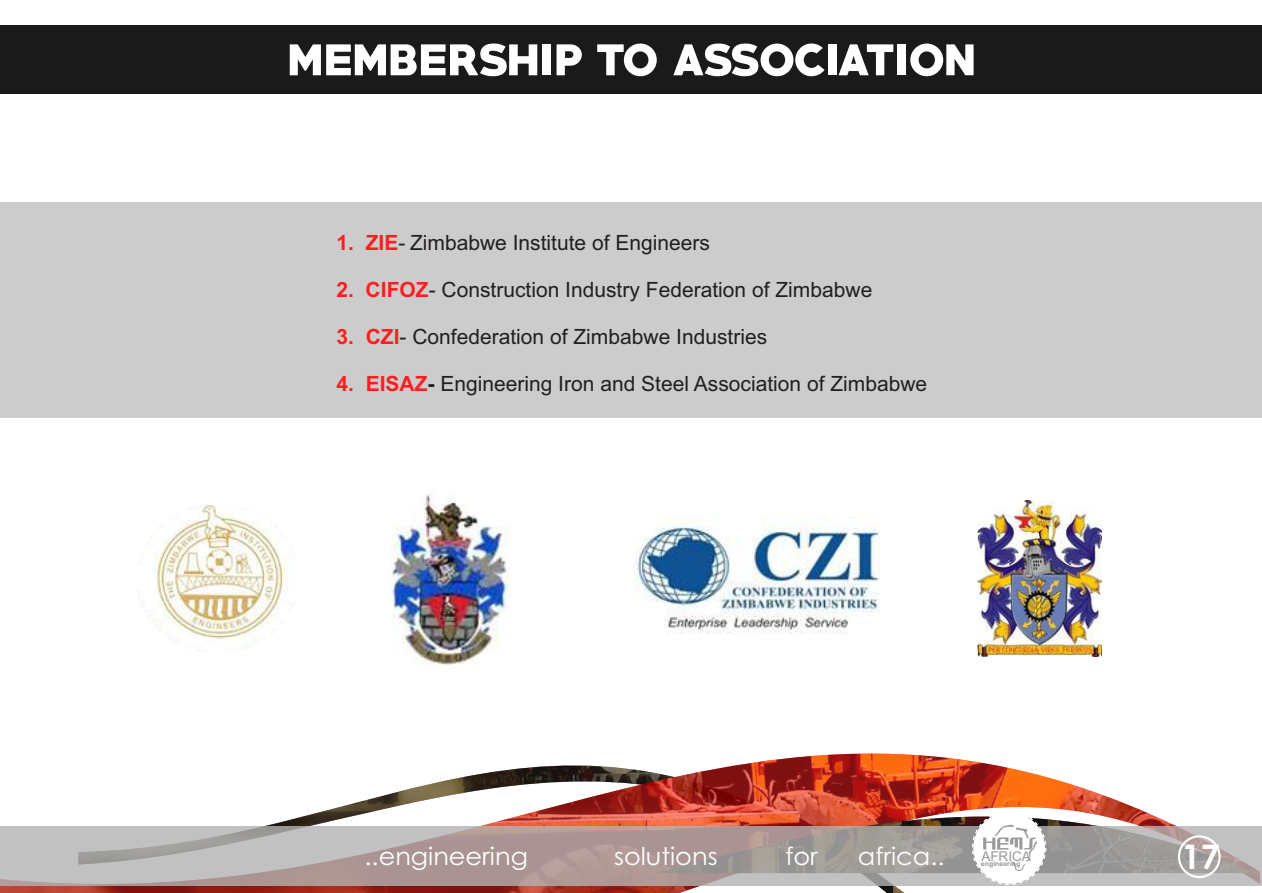
<style>
.page{position:relative;width:1262px;height:893px;background:#fff}
.page>*{position:absolute;margin:0;border:0;box-sizing:border-box;transform-origin:0 0}
.t1{font:700 33.75px "Century Gothic";color:#fff}
.t2{font:24.6px "Century Gothic";color:#fff;scale:1.04 1}
.t3{font:21px "Arial";color:#231f20}
.t4{font:13.5px "Arial";color:#999}
.t5{font:700 6.9px "Arial";color:#999}
.s1{font-weight:700;color:#ff1e1e}
.s2{font-weight:700}
</style>
<div class="page">
<img style="left:0;top:580px;width:1102px;height:312px">
<img style="left:656px;top:777px;width:520px;height:49px">
<div style="left:0;top:826px;width:1262px;height:60px;background:#b3b3b3;opacity:.81"></div>
<div style="left:973px;top:812px;width:71px;height:71px;background:#fff;border:1px solid #fff;border-radius:50%"></div>
<svg style="left:983px;top:824px;width:54px;height:46px"></svg>
<svg style="left:1177px;top:835px;width:43px;height:43px;background:#b8b2b0"></svg>
<div style="left:0;top:202px;width:1262px;height:215px;background:#ccc"></div>
<img style="left:136px;top:503px;width:164px;height:150px;border-radius:50%">
<img style="left:370px;top:494px;width:141px;height:179px">
<img style="left:634px;top:516px;width:245px;height:124px">
<img style="left:977px;top:500px;width:124px;height:156px">
<div style="left:0;top:26px;width:1262px;height:68px;background:#1a1a1a"></div>
<svg style="left:290px;top:43px;width:247px;height:33px"></svg>
<div style="left:542px;top:44px;width:9px;height:31px;background:#fff"></div>
<svg style="left:556px;top:44px;width:26px;height:31px"></svg>
<svg style="left:597px;top:44px;width:60px;height:32px"></svg>
<svg style="left:673px;top:43px;width:151px;height:33px"></svg>
<div style="left:828px;top:44px;width:8px;height:31px;background:#fff"></div>
<svg style="left:838px;top:44px;width:55px;height:31px"></svg>
<div style="left:897px;top:44px;width:8px;height:31px;background:#fff"></div>
<svg style="left:910px;top:44px;width:63px;height:32px"></svg>
<p class="t3" style="left:336px;top:235px;width:375px"><span class="s1">1. ZIE</span>- Zimbabwe Institute of Engineers</p>
<p class="t3" style="left:336px;top:282px;width:537px"><span class="s1">2. CIFOZ</span> - Construction Industry Federation of Zimbabwe</p>
<p class="t3" style="left:336px;top:329px;width:432px"><span class="s1">3. CZI</span> - Confederation of Zimbabwe Industries</p>
<p class="t3" style="left:336px;top:376px;width:592px"><span class="s1">4. EISAZ</span> <span class="s2">-</span> Engineering Iron and Steel Association of Zimbabwe</p>
<p class="t2" style="left:364px;top:846px;width:159px">..engineering</p>
<p class="t2" style="left:614px;top:846px;width:101px">solutions</p>
<p class="t2" style="left:785px;top:846px;width:33px">for</p>
<p class="t2" style="left:858px;top:846px;width:85px">africa..</p>
<p class="t4" style="left:981px;top:850px;width:51px">AFRICA</p>
<p class="t5" style="left:981px;top:860px;width:41px">engineering</p>
<h1 class="t1" style="left:1181px;top:843px;width:39px">17</h1>
</div>
